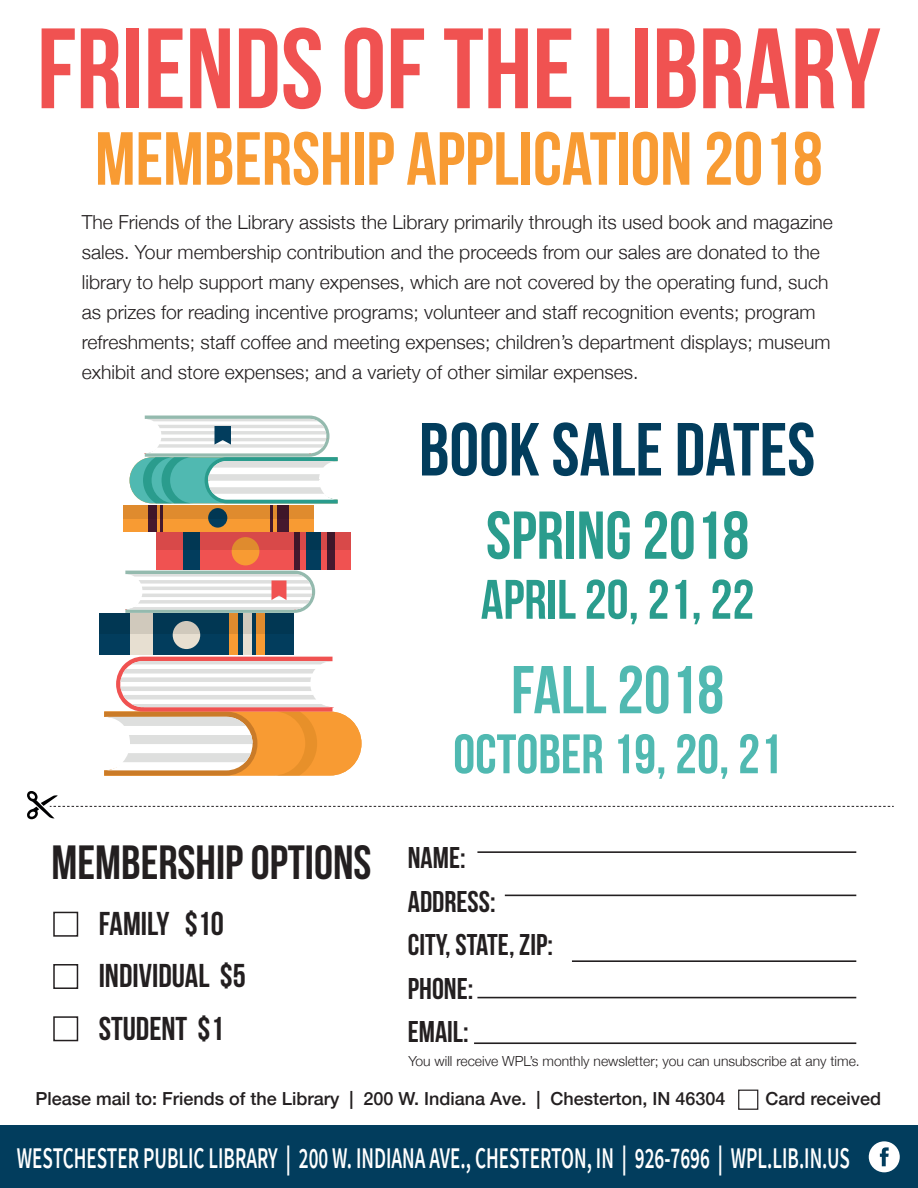
<style>
.page{position:relative;width:918px;height:1188px;background:#fff}
.page>*{position:absolute;margin:0;border:0;box-sizing:border-box;transform-origin:0 0}
.t1{font:700 114px "Bebas Neue";color:#f05251}
.t2{font:700 75px "Bebas Neue";color:#f89b33}
.t3{font:700 75px "Bebas Neue";color:#023d5d}
.t4{font:700 67.5px "Bebas Neue";color:#2a9c8d}
.t5{font:700 67.5px "Bebas Neue";color:#50b9b1}
.t6{font:700 55.5px "Bebas Neue";color:#50b9b1}
.t7{font:700 55.5px "Bebas Neue";color:#2a9c8d}
.t8{font:700 48px "Bebas Neue";color:#231f20}
.t9{font:700 33px/52.3px "Bebas Neue";color:#231f20}
.t10{font:600 30px "Source Sans Pro";color:#fff;scale:.64 1}
.t11{font:700 30px/43.5px "Bebas Neue";color:#231f20}
.t12{font:300 19.35px/30px "Helvetica Neue";color:#231f20}
.t13{font:500 18px "Helvetica Neue";color:#231f20}
.t14{font:300 13.8px "Helvetica Neue";color:#231f20}
.s1{font-weight:700}
</style>
<div class="page">
<svg style="left:104px;top:657px;width:258px;height:119px"></svg>
<svg style="left:130px;top:416px;width:208px;height:88px"></svg>
<div style="left:99px;top:614px;width:195px;height:42px;background:#023d5d"></div>
<div style="left:130px;top:614px;width:23px;height:42px;background:#e7dfd1"></div>
<div style="left:243px;top:614px;width:9px;height:42px;background:#e7dfd1"></div>
<div style="left:256px;top:614px;width:10px;height:42px;background:#f89b33"></div>
<div style="left:230px;top:614px;width:8px;height:42px;background:#f89b33"></div>
<div style="left:173px;top:621px;width:27px;height:28px;background:#e7dfd1;border-radius:50%"></div>
<svg style="left:130px;top:614px;width:136px;height:20px;fill:#013753"></svg>
<div style="left:156px;top:532px;width:195px;height:38px;background:#f05251"></div>
<div style="left:232px;top:537px;width:27px;height:28px;background:#f89b33;border-radius:50%"></div>
<div style="left:294px;top:532px;width:6px;height:38px;background:#46192e"></div>
<div style="left:327px;top:532px;width:7px;height:38px;background:#46192e"></div>
<div style="left:306px;top:532px;width:15px;height:38px;background:#023d5d"></div>
<div style="left:183px;top:532px;width:17px;height:38px;background:#023d5d"></div>
<svg style="left:156px;top:532px;width:195px;height:18px;fill:#d84949"></svg>
<div style="left:123px;top:506px;width:191px;height:26px;background:#f89b33"></div>
<div style="left:148px;top:506px;width:10px;height:26px;background:#46192e"></div>
<div style="left:278px;top:506px;width:12px;height:26px;background:#46192e"></div>
<svg style="left:160px;top:519px;width:3px;height:13px"></svg>
<hr style="left:270px;top:506px;width:3px;height:26px;background:#46192e">
<div style="left:208px;top:508px;width:19px;height:20px;background:#023d5d;border-radius:50%"></div>
<svg style="left:123px;top:506px;width:191px;height:13px;fill:#df8b2e"></svg>
<svg style="left:125px;top:571px;width:190px;height:42px"></svg>
<div style="left:53px;top:912px;width:25px;height:25px;background:#fff;border:2px solid #231f20"></div>
<div style="left:738px;top:1090px;width:20px;height:20px;background:#fff;border:1px solid #231f20"></div>
<div style="left:53px;top:964px;width:25px;height:25px;border:2px solid #231f20"></div>
<div style="left:53px;top:1016px;width:25px;height:25px;border:2px solid #231f20"></div>
<hr style="left:477px;top:851px;width:379px;height:2px;background:#231f20">
<hr style="left:477px;top:997px;width:379px;height:1px;background:#231f20">
<hr style="left:474px;top:1042px;width:382px;height:2px;background:#231f20">
<hr style="left:505px;top:895px;width:351px;height:1px;background:#231f20">
<hr style="left:572px;top:960px;width:284px;height:2px;background:#231f20">
<svg style="left:27px;top:791px;width:867px;height:29px"></svg>
<div style="left:0;top:1125px;width:918px;height:63px;background:#023d5d"></div>
<div style="left:869px;top:1141px;width:31px;height:31px;background:#fff;border-radius:50%"></div>
<svg style="left:880px;top:1147px;width:9px;height:19px"></svg>
<h1 class="t1" style="left:37px;top:6px;width:845px">FRIENDS OF THE LIBRARY</h1>
<h2 class="t2" style="left:95px;top:118px;width:729px">MEMBERSHIP APPLICATION 2018</h2>
<p class="t12" style="left:82px;top:206px;width:753px">The Friends of the Library assists the Library primarily through its used book and magazine sales. Your membership contribution and the proceeds from our sales are donated to the library to help support many expenses, which are not covered by the operating fund, such as prizes for reading incentive programs; volunteer and staff recognition events; program refreshments; staff coffee and meeting expenses; children’s department displays; museum exhibit and store expenses; and a variety of other similar expenses.</p>
<h2 class="t3" style="left:419px;top:408px;width:398px">BOOK SALE DATES</h2>
<h3 class="t4" style="left:486px;top:498px;width:265px">SPRING 2018</h3>
<h3 class="t7" style="left:481px;top:569px;width:275px">APRIL 20, 21, 22</h3>
<h3 class="t8" style="left:52px;top:836px;width:321px">MEMBERSHIP OPTIONS</h3>
<h3 class="t9" style="left:99px;top:897px;width:127px">FAMILY $10</h3>
<h3 class="t9" style="left:99px;top:949px;width:149px">INDIVIDUAL $5<br>STUDENT $1</h3>
<h3 class="t5" style="left:511px;top:653px;width:214px">FALL 2018</h3>
<h3 class="t6" style="left:453px;top:724px;width:330px">OCTOBER 19, 20, 21</h3>
<h3 class="t11" style="left:408px;top:836px;width:147px">NAME:<br>ADDRESS:<br>CITY, STATE, ZIP:<br>PHONE:<br>EMAIL:</h3>
<p class="t14" style="left:408px;top:1050px;width:453px">You will receive WPL’s monthly newsletter; you can unsubscribe at any time.</p>
<p class="t13" style="left:35px;top:1084px;width:691px">Please mail to: Friends of the Library | 200 W. Indiana Ave. | Chesterton, IN 46304</p>
<p class="t13" style="left:765px;top:1084px;width:117px">Card received</p>
<h3 class="t10" style="left:17px;top:1139px;width:1303px">WESTCHESTER PUBLIC LIBRARY <span class="s1">|</span> 200 W. INDIANA AVE., CHESTERTON, IN <span class="s1">|</span> 926-7696 <span class="s1">|</span> WPL.LIB.IN.US</h3>
</div>
